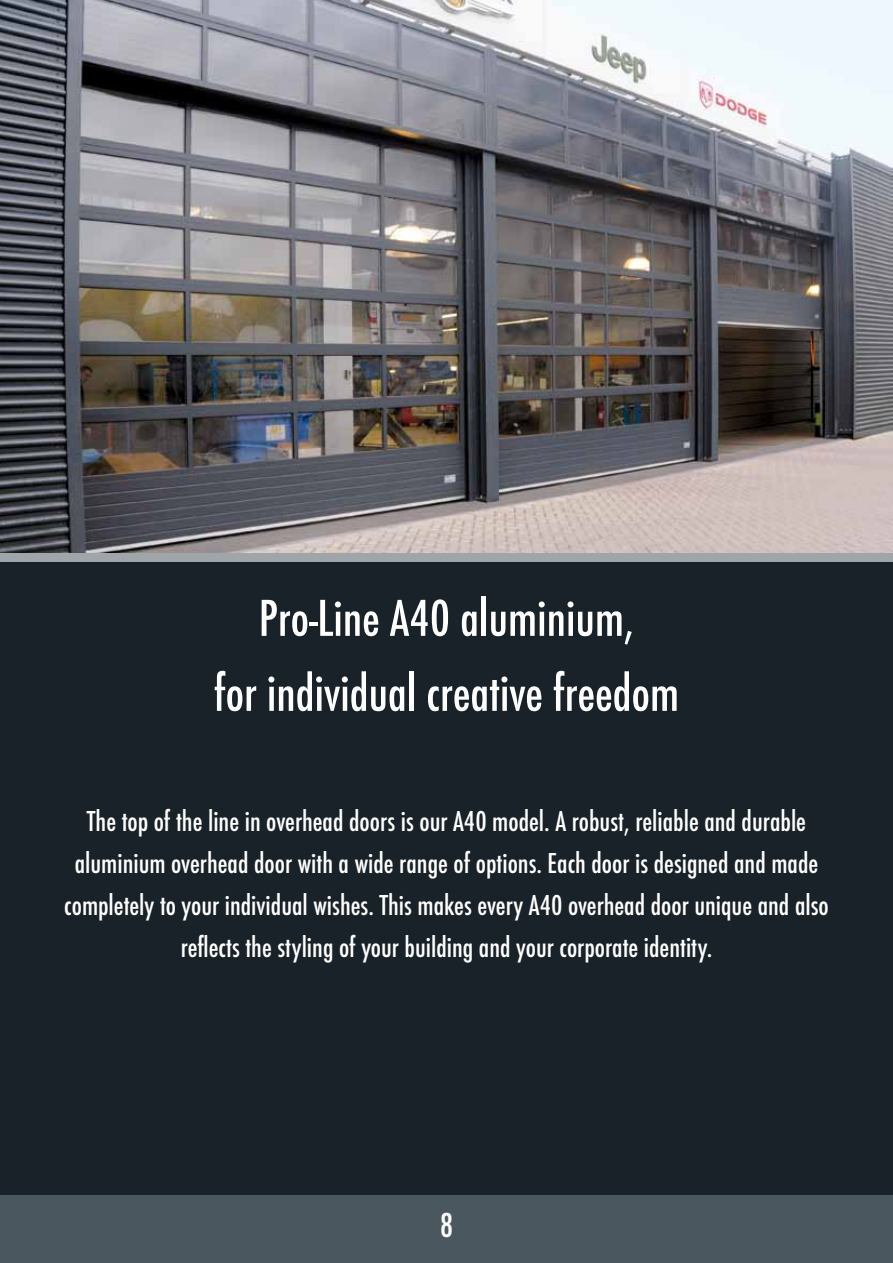
<style>
.page{position:relative;width:893px;height:1263px;background:#192228}
.page>*{position:absolute;margin:0;border:0;box-sizing:border-box;transform-origin:0 0}
.t1{font:500 54px/75px "Futura Con";color:#fff;text-align:center}
.t2{font:500 36px "Futura Con";color:#fff}
.t3{font:500 30px/42px "Futura Con";color:#fff;text-align:center}
</style>
<div class="page">
<img style="left:0;top:0;width:893px;height:553px">
<div style="left:0;top:1195px;width:893px;height:68px;background:#4b575f"></div>
<div style="left:0;top:553px;width:893px;height:8px;background:#a0a5a9"></div>
<h1 class="t1" style="left:214px;top:581px;width:467px">Pro-Line A40 aluminium,<br>for individual creative freedom</h1>
<p class="t3" style="left:64px;top:800px;width:766px">The top of the line in overhead doors is our A40 model. A robust, reliable and durable aluminium overhead door with a wide range of options. Each door is designed and made completely to your individual wishes. This makes every A40 overhead door unique and also reflects the styling of your building and your corporate identity.</p>
<p class="t2" style="left:440px;top:1205px;width:15px">8</p>
</div>
